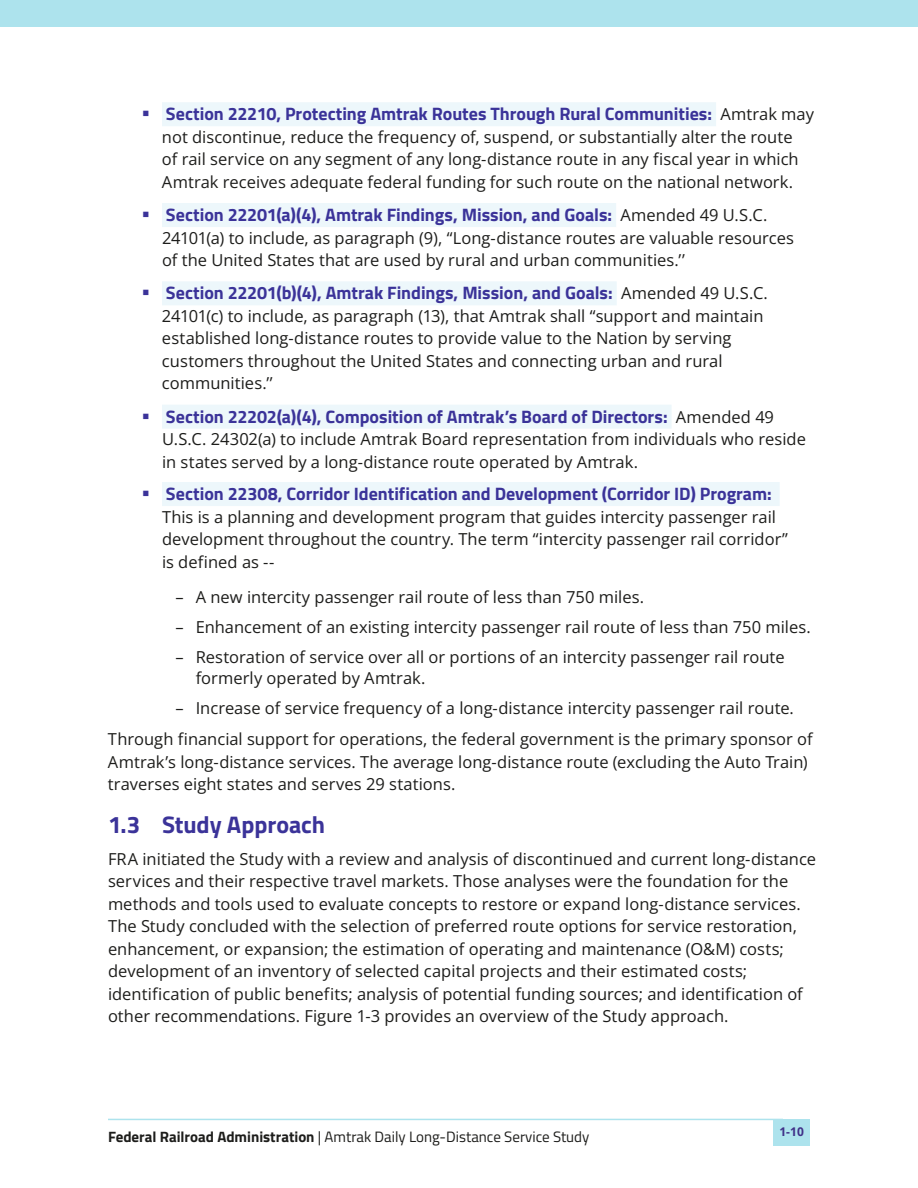
<style>
.page{position:relative;width:918px;height:1188px;background:#fff}
.page>*{position:absolute;margin:0;border:0;box-sizing:border-box;transform-origin:0 0}
.t1{font:700 24px "Titillium Web";color:#3b3399}
.t2{font:700 18px "Titillium Web";color:#3b3399}
.t3{font:16.5px/22.5px "Open Sans";color:#1d1d1b}
.t4{font:15px "Titillium Web";color:#1d1d1b}
.t5{font:700 12px "Open Sans";color:#403088}
.s1{font-family:"Open Sans";font-weight:400;font-size:16.5px;color:#1d1d1b}
.s2{font-weight:700}
</style>
<div class="page">
<div style="left:0;top:0;width:918px;height:27px;background:#ade3ed"></div>
<hr style="left:108px;top:1119px;width:675px;height:1px;background:#ade3ed">
<div style="left:773px;top:1119px;width:37px;height:27px;background:#ade3ed"></div>
<div style="left:162px;top:102px;width:554px;height:24px;background:#edf7fb"></div>
<div style="left:162px;top:203px;width:454px;height:24px;background:#edf7fb"></div>
<div style="left:162px;top:281px;width:455px;height:24px;background:#edf7fb"></div>
<div style="left:162px;top:405px;width:510px;height:24px;background:#edf7fb"></div>
<div style="left:162px;top:482px;width:618px;height:24px;background:#edf7fb"></div>
<p class="t2" style="left:142px;top:100px;width:674px">▪ Section 22210, Protecting Amtrak Routes Through Rural Communities: <span class="s1">Amtrak may</span></p>
<p class="t3" style="left:162px;top:125px;width:638px">not discontinue, reduce the frequency of, suspend, or substantially alter the route of rail service on any segment of any long-distance route in any fiscal year in which<br>Amtrak receives adequate federal funding for such route on the national network.</p>
<p class="t2" style="left:142px;top:201px;width:627px">▪ Section 22201(a)(4), Amtrak Findings, Mission, and Goals: <span class="s1">Amended 49 U.S.C.</span></p>
<p class="t3" style="left:162px;top:226px;width:633px">24101(a) to include, as paragraph (9), “Long-distance routes are valuable resources of the United States that are used by rural and urban communities.’’</p>
<p class="t2" style="left:142px;top:279px;width:628px">▪ Section 22201(b)(4), Amtrak Findings, Mission, and Goals: <span class="s1">Amended 49 U.S.C.</span></p>
<p class="t3" style="left:162px;top:304px;width:603px">24101(c) to include, as paragraph (13), that Amtrak shall “support and maintain established long-distance routes to provide value to the Nation by serving customers throughout the United States and connecting urban and rural communities.’’</p>
<p class="t2" style="left:142px;top:403px;width:634px">▪ Section 22202(a)(4), Composition of Amtrak’s Board of Directors: <span class="s1">Amended 49</span></p>
<p class="t3" style="left:162px;top:427px;width:645px">U.S.C. 24302(a) to include Amtrak Board representation from individuals who reside in states served by a long-distance route operated by Amtrak.</p>
<p class="t2" style="left:142px;top:480px;width:632px">▪ Section 22308, Corridor Identification and Development (Corridor ID) Program:</p>
<p class="t3" style="left:162px;top:505px;width:627px">This is a planning and development program that guides intercity passenger rail development throughout the country. The term “intercity passenger rail corridor” is defined as --</p>
<p class="t3" style="left:176px;top:585px;width:470px">– A new intercity passenger rail route of less than 750 miles.</p>
<p class="t3" style="left:176px;top:615px;width:637px">– Enhancement of an existing intercity passenger rail route of less than 750 miles.</p>
<p class="t3" style="left:196px;top:646px;width:590px;line-height:21px;text-indent:-20px">– Restoration of service over all or portions of an intercity passenger rail route formerly operated by Amtrak.</p>
<p class="t3" style="left:108px;top:692px;width:706px;line-height:31.5px;text-indent:68px">– Increase of service frequency of a long-distance intercity passenger rail route.<br>Through financial support for operations, the federal government is the primary sponsor of</p>
<p class="t3" style="left:108px;top:750px;width:701px">Amtrak’s long-distance services. The average long-distance route (excluding the Auto Train) traverses eight states and serves 29 stations.</p>
<h1 class="t1" style="left:108px;top:806px;width:219px">1.3 Study Approach</h1>
<p class="t3" style="left:108px;top:847px;width:710px">FRA initiated the Study with a review and analysis of discontinued and current long-distance services and their respective travel markets. Those analyses were the foundation for the methods and tools used to evaluate concepts to restore or expand long-distance services.<br>The Study concluded with the selection of preferred route options for service restoration, enhancement, or expansion; the estimation of operating and maintenance (O&amp;M) costs; development of an inventory of selected capital projects and their estimated costs; identification of public benefits; analysis of potential funding sources; and identification of other recommendations. Figure 1-3 provides an overview of the Study approach.</p>
<p class="t4" style="left:108px;top:1126px;width:483px"><span class="s2">Federal Railroad Administration</span> | Amtrak Daily Long-Distance Service Study</p>
<p class="t5" style="left:779px;top:1124px;width:26px">1-10</p>
</div>
